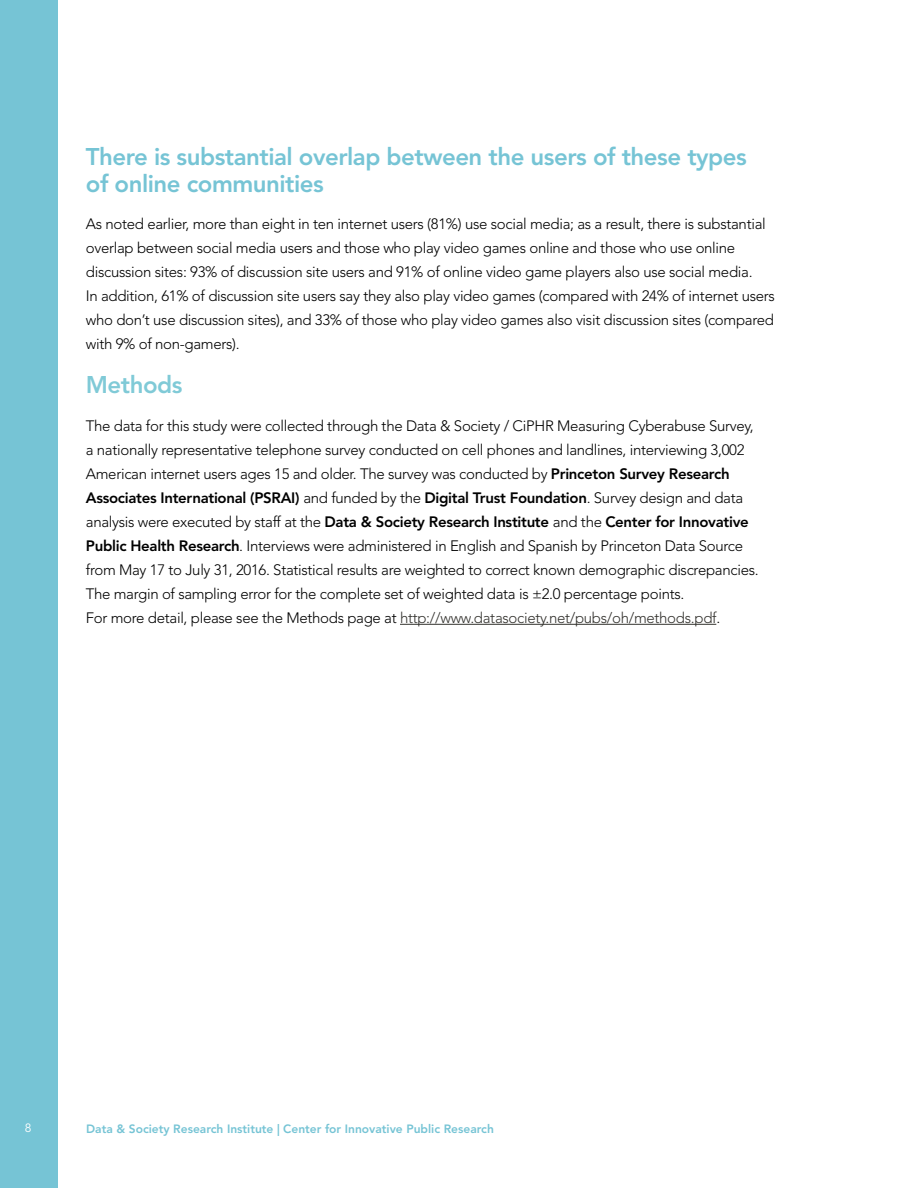
<style>
.page{position:relative;width:918px;height:1188px;background:#fff}
.page>*{position:absolute;margin:0;border:0;box-sizing:border-box;transform-origin:0 0}
.t1{font:800 24px/27px "Avenir";letter-spacing:-.02em;color:#76c4d5}
.t2{font:800 24px "Avenir";letter-spacing:-.02em;color:#80cad7}
.t3{font:300 15px/24px "Avenir";letter-spacing:-.02em;color:#000}
.t4{font:800 12px "Avenir";color:#76c4d5}
.t5{font:12px "Avenir";color:#fff}
.s1{font-weight:800}
.s2{color:#33322e}
</style>
<div class="page">
<div style="left:0;top:0;width:58px;height:1188px;background:#76c4d5"></div>
<hr style="left:400px;top:624px;width:316px;height:1px;background:#33322e">
<h1 class="t1" style="left:86px;top:143px;width:662px">There is substantial overlap between the users of these types of online communities</h1>
<p class="t3" style="left:86px;top:212px;width:691px">As noted earlier, more than eight in ten internet users (81%) use social media; as a result, there is substantial overlap between social media users and those who play video games online and those who use online discussion sites: 93% of discussion site users and 91% of online video game players also use social media.<br>In addition, 61% of discussion site users say they also play video games (compared with 24% of internet users who don’t use discussion sites), and 33% of those who play video games also visit discussion sites (compared with 9% of non-gamers).</p>
<h1 class="t2" style="left:86px;top:371px;width:98px">Methods</h1>
<p class="t3" style="left:86px;top:414px;width:674px">The data for this study were collected through the Data &amp; Society / CiPHR Measuring Cyberabuse Survey, a nationally representative telephone survey conducted on cell phones and landlines, interviewing 3,002<br>American internet users ages 15 and older. The survey was conducted by <span class="s1">Princeton Survey Research Associates International (PSRAI)</span> and funded by the <span class="s1">Digital Trust Foundation</span>. Survey design and data analysis were executed by staff at the <span class="s1">Data &amp; Society Research Institute</span> and the <span class="s1">Center for Innovative Public Health Research</span>. Interviews were administered in English and Spanish by Princeton Data Source from May 17 to July 31, 2016. Statistical results are weighted to correct known demographic discrepancies.<br>The margin of sampling error for the complete set of weighted data is ±2.0 percentage points.<br>For more detail, please see the Methods page at <span class="s2">http://www.datasociety.net/pubs/oh/methods.pdf</span>.</p>
<p class="t5" style="left:25px;top:1121px;width:8px">8</p>
<p class="t4" style="left:86px;top:1121px;width:409px">Data &amp; Society Research Institute | Center for Innovative Public Research</p>
</div>
